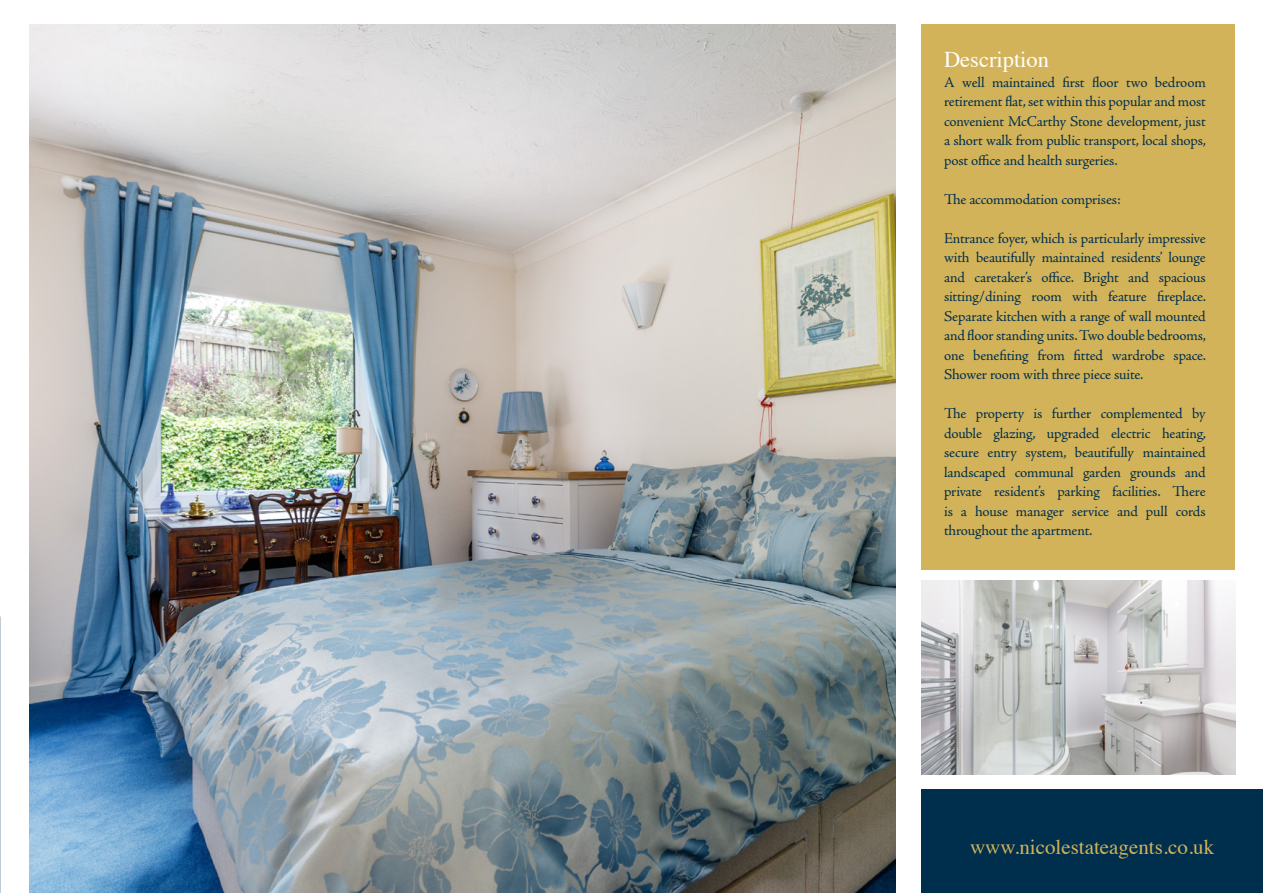
<style>
.page{position:relative;width:1263px;height:893px;background:#fff}
.page>*{position:absolute;margin:0;border:0;box-sizing:border-box;transform-origin:0 0}
.t1{font:22.5px "Times";color:#fff}
.t2{font:21px "Times";color:#d3b359}
.t3{font:15px/19.5px "Adobe Jenson Pro";letter-spacing:-.015em;color:#002f4e;text-align:justify}
</style>
<div class="page">
<img style="left:921px;top:580px;width:314px;height:195px">
<img style="left:29px;top:24px;width:867px;height:869px">
<div style="left:921px;top:24px;width:314px;height:546px;background:#d3b359"></div>
<div style="left:921px;top:789px;width:342px;height:104px;background:#002f4e"></div>
<h1 class="t1" style="left:944px;top:39px;width:106px">Description</h1>
<p class="t3" style="left:944px;top:73px;width:264px">A well maintained first floor two bedroom retirement flat, set within this popular and most convenient McCarthy Stone development, just a short walk from public transport, local shops, post office and health surgeries.</p>
<p class="t3" style="left:944px;top:190px;width:178px">The accommodation comprises:</p>
<p class="t3" style="left:944px;top:229px;width:264px">Entrance foyer, which is particularly impressive with beautifully maintained residents’ lounge and caretaker’s office. Bright and spacious sitting/dining room with feature fireplace.<br>Separate kitchen with a range of wall mounted and floor standing units. Two double bedrooms, one benefiting from fitted wardrobe space.<br>Shower room with three piece suite.</p>
<p class="t3" style="left:944px;top:404px;width:264px">The property is further complemented by double glazing, upgraded electric heating, secure entry system, beautifully maintained landscaped communal garden grounds and private resident’s parking facilities. There is a house manager service and pull cords throughout the apartment.</p>
<h2 class="t2" style="left:970px;top:828px;width:246px">www.nicolestateagents.co.uk</h2>
</div>
